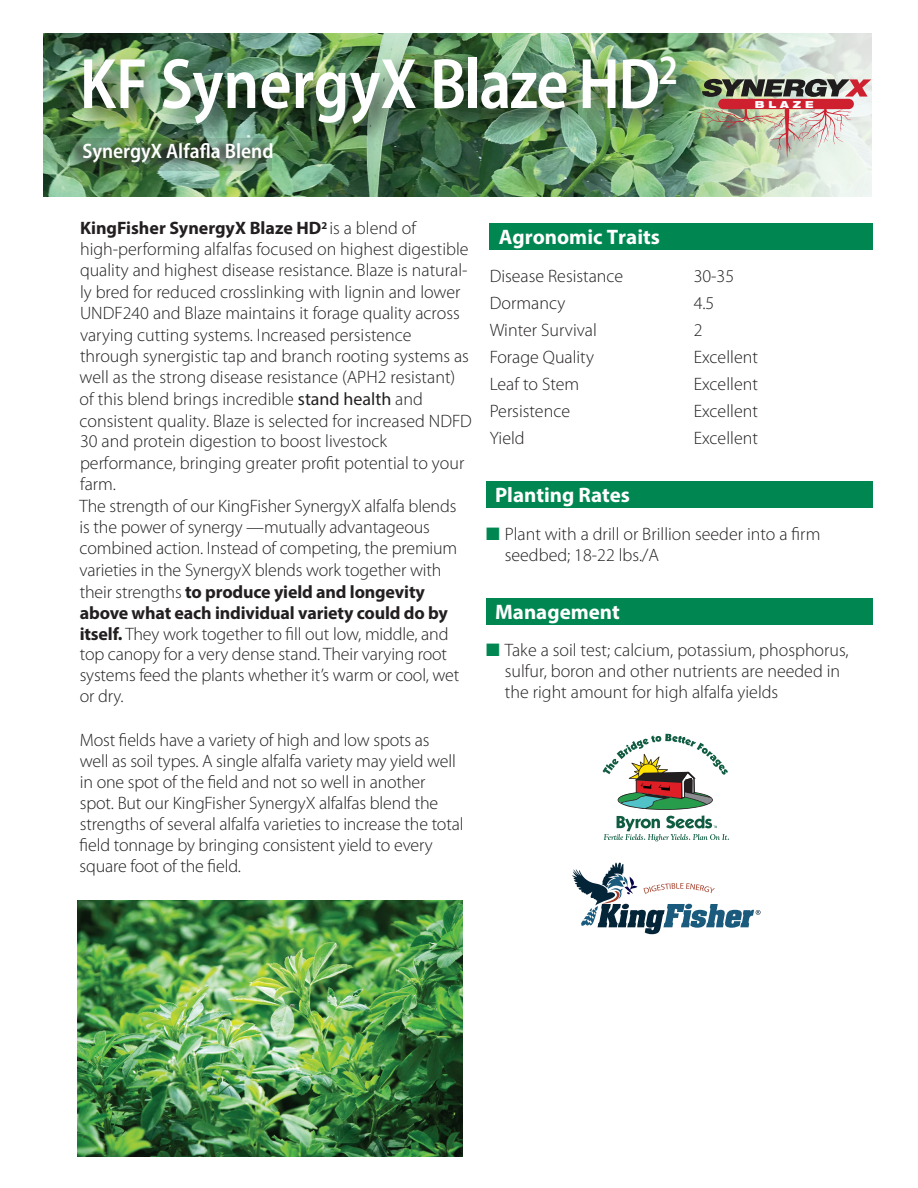
<style>
.page{position:relative;width:918px;height:1188px;background:#fff}
.page>*{position:absolute;margin:0;border:0;box-sizing:border-box;transform-origin:0 0}
.t1{font:600 semi-condensed 72px "Myriad Pro";letter-spacing:-.01em;color:#fff;scale:.94 1}
.t2{font:700 21px "Myriad Pro";color:#fff}
.t3{font:600 semi-condensed 21px "Myriad Pro";color:#fff}
.t4{font:300 18px/21.3px "Myriad Pro";color:#231f20}
.t5{font:900 expanded 9.75px "Helvetica Neue";letter-spacing:.4em;color:#fff}
.s1{font-weight:700}
.s2{font-weight:400}
.s3{font-family:"Myriad Variable Concept";font-weight:400}
.s4{color:#008751}
</style>
<div class="page">
<img style="left:43px;top:33px;width:829px;height:164px">
<img style="left:68px;top:33px;width:643px;height:126px">
<div style="left:490px;top:223px;width:383px;height:27px;background:#008751"></div>
<div style="left:486px;top:598px;width:387px;height:27px;background:#008751"></div>
<div style="left:486px;top:481px;width:387px;height:27px;background:#008751"></div>
<img style="left:70px;top:138px;width:202px;height:33px">
<svg style="left:572px;top:734px;width:189px;height:201px"></svg>
<img style="left:78px;top:901px;width:384px;height:256px">
<img style="left:697px;top:109px;width:154px;height:49px">
<div style="left:718px;top:99px;width:136px;height:10px;background:#cf202f;border-radius:5px"></div>
<svg style="left:702px;top:79px;width:169px;height:18px;background:#726961"></svg>
<h1 class="t1" style="left:80px;top:39px;width:638px">KF SynergyX Blaze HD<sup>2</sup></h1>
<p class="t3" style="left:83px;top:138px;width:192px">SynergyX Alfafla Blend</p>
<p class="t5" style="left:755px;top:98px;width:60px">BLAZE</p>
<p class="t4" style="left:80px;top:218px;width:394px"><span class="s1">KingFisher SynergyX Blaze HD</span><sup>2</sup> is a blend of high-performing alfalfas focused on highest digestible quality and highest disease resistance. Blaze is natural&shy;ly bred for reduced crosslinking with lignin and lower UNDF240 and Blaze maintains it forage quality across varying cutting systems. Increased persistence through synergistic tap and branch rooting systems as well as the strong disease resistance (APH2 resistant) of this blend brings incredible <span class="s2">stand health</span> and consistent quality. Blaze is selected for increased NDF<span class="s3">D</span></p>
<p class="t4" style="left:80px;top:431px;width:386px">30 and protein digestion to boost livestock performance, bringing greater profit potential to your farm.<br>The strength of our KingFisher SynergyX alfalfa blends is the power of synergy —mutually advantageous combined action. Instead of competing, the premium varieties in the SynergyX blends work together with their strengths <span class="s1">to produce yield and longevity above what each individual variety could do by itself.</span> They work together to fill out low, middle, and top canopy for a very dense stand. Their varying root systems feed the plants whether it’s warm or cool, wet or dry.</p>
<p class="t4" style="left:80px;top:730px;width:385px">Most fields have a variety of high and low spots as<br>well as soil types. A single alfalfa variety may yield well in one spot of the field and not so well in another spot. But our KingFisher SynergyX alfalfas blend the strengths of several alfalfa varieties to increase the total field tonnage by bringing consistent yield to every square foot of the field.</p>
<p class="t2" style="left:499px;top:223px;width:163px">Agronomic Traits</p>
<p class="t4" style="left:490px;top:266px;width:135px">Disease Resistance</p>
<p class="t4" style="left:694px;top:266px;width:42px">30-35</p>
<p class="t4" style="left:490px;top:293px;width:77px">Dormancy</p>
<p class="t4" style="left:694px;top:293px;width:22px">4.5</p>
<p class="t4" style="left:490px;top:320px;width:109px">Winter Survival</p>
<p class="t4" style="left:694px;top:320px;width:10px">2</p>
<p class="t4" style="left:490px;top:347px;width:106px">Forage Quality</p>
<p class="t4" style="left:694px;top:347px;width:66px">Excellent</p>
<p class="t4" style="left:490px;top:374px;width:91px">Leaf to Stem</p>
<p class="t4" style="left:694px;top:374px;width:66px">Excellent</p>
<p class="t4" style="left:490px;top:401px;width:82px">Persistence</p>
<p class="t4" style="left:694px;top:401px;width:66px">Excellent</p>
<p class="t4" style="left:490px;top:428px;width:37px">Yield</p>
<p class="t4" style="left:694px;top:428px;width:66px">Excellent</p>
<p class="t2" style="left:495px;top:481px;width:136px">Planting Rates</p>
<p class="t4" style="left:505px;top:523px;width:317px;text-indent:-19px"><span class="s4">■</span> Plant with a drill or Brillion seeder into a firm seedbed; 18-22 lbs./A</p>
<p class="t2" style="left:495px;top:598px;width:126px">Management</p>
<p class="t4" style="left:505px;top:640px;width:345px;text-indent:-19px"><span class="s4">■</span> Take a soil test; calcium, potassium, phosphorus, sulfur, boron and other nutrients are needed in the right amount for high alfalfa yields</p>
</div>
